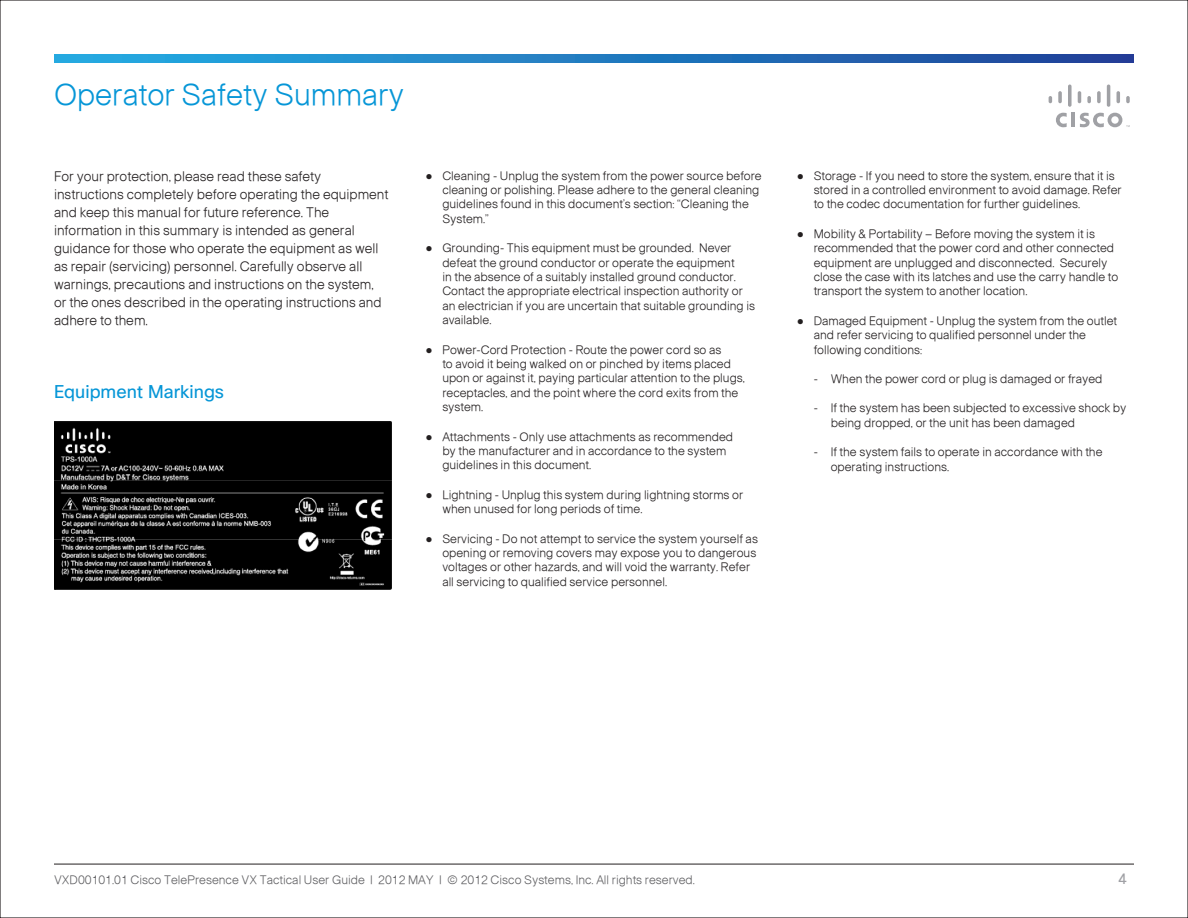
<style>
.page{position:relative;width:1188px;height:918px;background:#fff}
.page>*{position:absolute;margin:0;border:0;box-sizing:border-box;transform-origin:0 0}
.Head_1{font:30px "Ciscolight";color:#0696d7}
.t1{font:18px "Cisco Sans";color:#0696d7}
.t2{font:15px "Cisco Sans";color:#a0a1a5}
.t3{font:13.5px/18px "Ciscolight";color:#231f20}
.t4{font:12px/14.4px "Ciscolight";color:#231f20}
.t5{font:12px "Ciscolight";color:#5f5f62}
.s1{font-family:"Arial";font-weight:700}
</style>
<div class="page">
<hr style="left:54px;top:864px;width:1080px;height:1px;background:#231f20">
<svg style="left:54px;top:54px;width:1080px;height:8px;background:#2279be"></svg>
<hr style="left:1072px;top:113px;width:3px;height:14px;background:#a0a1a5">
<svg style="left:1056px;top:113px;width:11px;height:14px"></svg>
<svg style="left:1049px;top:96px;width:3px;height:7px"></svg>
<svg style="left:1058px;top:91px;width:4px;height:12px"></svg>
<svg style="left:1068px;top:85px;width:4px;height:22px"></svg>
<svg style="left:1078px;top:91px;width:3px;height:12px"></svg>
<svg style="left:1087px;top:96px;width:4px;height:7px"></svg>
<svg style="left:1097px;top:91px;width:4px;height:12px"></svg>
<hr style="left:1107px;top:85px;width:3px;height:22px;background:#a0a1a5;border-radius:2px">
<svg style="left:1117px;top:91px;width:3px;height:12px"></svg>
<svg style="left:1126px;top:96px;width:4px;height:7px"></svg>
<svg style="left:1080px;top:113px;width:50px;height:14px"></svg>
<img style="left:54px;top:422px;width:337px;height:168px">
<p class="Head_1" style="left:54px;top:76px;width:352px">Operator Safety Summary</p>
<p class="t3" style="left:54px;top:167px;width:336px">For your protection, please read these safety instructions completely before operating the equipment and keep this manual for future reference. The information in this summary is intended as general guidance for those who operate the equipment as well as repair (servicing) personnel. Carefully observe all warnings, precautions and instructions on the system, or the ones described in the operating instructions and adhere to them.</p>
<p class="t1" style="left:54px;top:380px;width:172px">Equipment Markings</p>
<p class="t4" style="left:442px;top:168px;width:321px;text-indent:-17px"><span class="s1">●</span> Cleaning - Unplug the system from the power source before cleaning or polishing. Please adhere to the general cleaning guidelines found in this document’s section: “Cleaning the System.”</p>
<p class="t4" style="left:442px;top:241px;width:314px;text-indent:-17px"><span class="s1">●</span> Grounding- This equipment must be grounded. Never defeat the ground conductor or operate the equipment<br>in the absence of a suitably installed ground conductor.<br>Contact the appropriate electrical inspection authority or an electrician if you are uncertain that suitable grounding is available.</p>
<p class="t4" style="left:442px;top:342px;width:304px;text-indent:-17px"><span class="s1">●</span> Power-Cord Protection - Route the power cord so as<br>to avoid it being walked on or pinched by items placed upon or against it, paying particular attention to the plugs, receptacles, and the point where the cord exits from the system.</p>
<p class="t4" style="left:442px;top:429px;width:292px;text-indent:-17px"><span class="s1">●</span> Attachments - Only use attachments as recommended by the manufacturer and in accordance to the system guidelines in this document.</p>
<p class="t4" style="left:442px;top:487px;width:302px;text-indent:-17px"><span class="s1">●</span> Lightning - Unplug this system during lightning storms or when unused for long periods of time.</p>
<p class="t4" style="left:442px;top:531px;width:317px;text-indent:-17px"><span class="s1">●</span> Servicing - Do not attempt to service the system yourself as opening or removing covers may expose you to dangerous voltages or other hazards, and will void the warranty. Refer all servicing to qualified service personnel.</p>
<p class="t4" style="left:814px;top:168px;width:310px;text-indent:-17px"><span class="s1">●</span> Storage - If you need to store the system, ensure that it is stored in a controlled environment to avoid damage. Refer to the codec documentation for further guidelines.</p>
<p class="t4" style="left:814px;top:226px;width:306px;text-indent:-17px"><span class="s1">●</span> Mobility &amp; Portability – Before moving the system it is recommended that the power cord and other connected equipment are unplugged and disconnected. Securely close the case with its latches and use the carry handle to transport the system to another location.</p>
<p class="t4" style="left:814px;top:313px;width:305px;text-indent:-17px"><span class="s1">●</span> Damaged Equipment - Unplug the system from the outlet and refer servicing to qualified personnel under the following conditions:</p>
<p class="t4" style="left:814px;top:371px;width:290px">- When the power cord or plug is damaged or frayed</p>
<p class="t4" style="left:831px;top:401px;width:297px;text-indent:-17px">- If the system has been subjected to excessive shock by being dropped, or the unit has been damaged</p>
<p class="t4" style="left:831px;top:445px;width:273px;text-indent:-17px">- If the system fails to operate in accordance with the operating instructions.</p>
<p class="t5" style="left:54px;top:872px;width:642px">VXD00101.01 Cisco TelePresence VX Tactical User Guide | 2012 MAY | © 2012 Cisco Systems, Inc. All rights reserved.</p>
<p class="t2" style="left:1118px;top:869px;width:10px">4</p>
</div>
